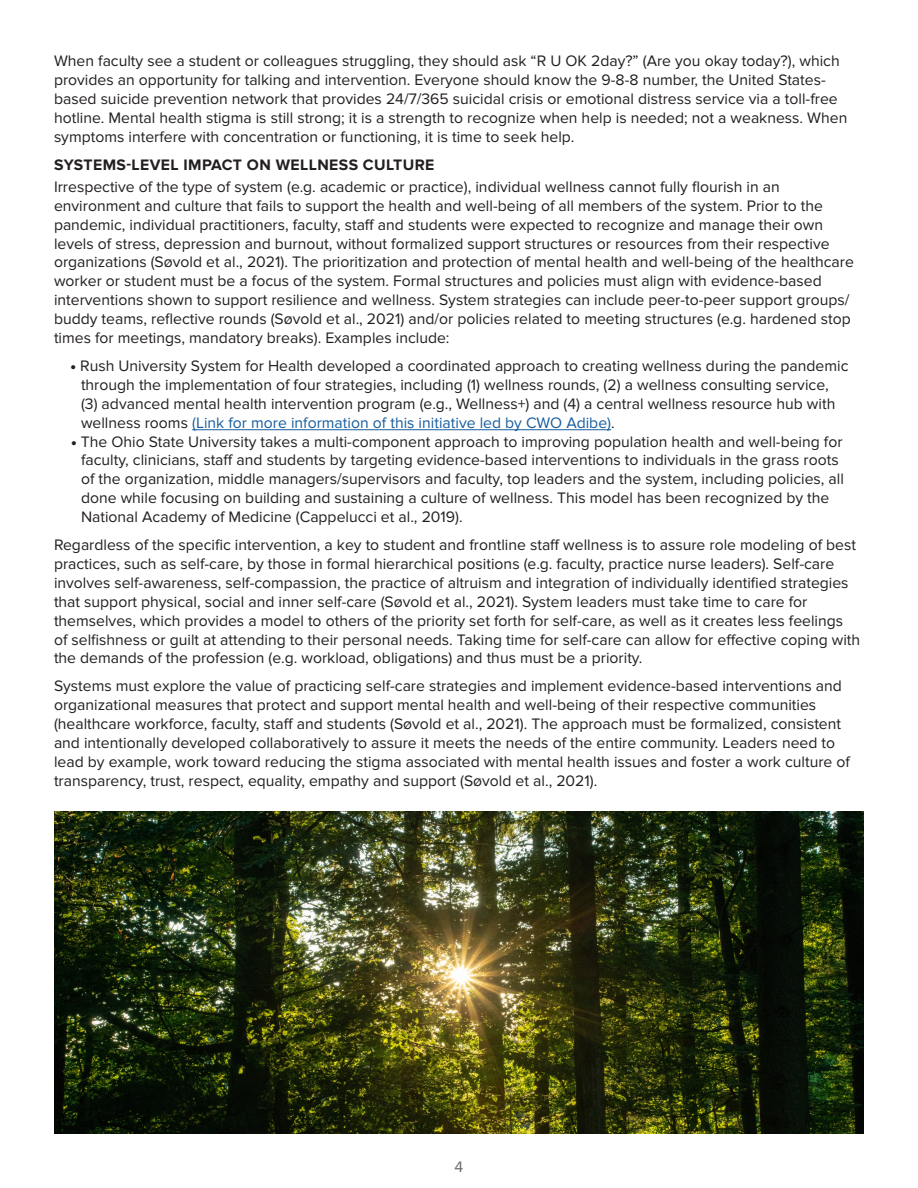
<style>
.page{position:relative;width:918px;height:1188px;background:#fff}
.page>*{position:absolute;margin:0;border:0;box-sizing:border-box;transform-origin:0 0}
.t1{font:15.75px/18.9px "Proxima Nova";color:#231f20}
.t2{font:700 15.75px "Proxima Nova";letter-spacing:.025em;color:#231f20}
.t3{font:15.75px "Proxima Nova";color:#656a6e}
.s1{font-weight:900}
.s2{color:#175d9e}
</style>
<div class="page">
<hr style="left:192px;top:429px;width:419px;height:1px;background:#175d9e">
<img style="left:54px;top:812px;width:810px;height:322px">
<p class="t1" style="left:54px;top:52px;width:795px">When faculty see a student or colleagues struggling, they should ask “R U OK 2day?” (Are you okay today?), which provides an opportunity for talking and intervention. Everyone should know the 9-8-8 number, the United States&shy;based suicide prevention network that provides 24/7/365 suicidal crisis or emotional distress service via a toll-free hotline. Mental health stigma is still strong; it is a strength to recognize when help is needed; not a weakness. When symptoms interfere with concentration or functioning, it is time to seek help.</p>
<p class="t2" style="left:54px;top:156px;width:382px">SYSTEMS-LEVEL IMPACT ON WELLNESS CULTURE</p>
<p class="t1" style="left:54px;top:177px;width:801px">Irrespective of the type of system (e.g. academic or practice), individual wellness cannot fully flourish in an environment and culture that fails to support the health and well-being of all members of the system. Prior to the pandemic, individual practitioners, faculty, staff and students were expected to recognize and manage their own levels of stress, depression and burnout, without formalized support structures or resources from their respective organizations (Søvold et al., 2021). The prioritization and protection of mental health and well-being of the healthcare worker or student must be a focus of the system. Formal structures and policies must align with evidence-based interventions shown to support resilience and wellness. System strategies can include peer-to-peer support groups/ buddy teams, reflective rounds (Søvold et al., 2021) and/or policies related to meeting structures (e.g. hardened stop times for meetings, mandatory breaks). Examples include:</p>
<p class="t1" style="left:81px;top:356px;width:769px;text-indent:-10px"><span class="s1">•</span> Rush University System for Health developed a coordinated approach to creating wellness during the pandemic through the implementation of four strategies, including (1) wellness rounds, (2) a wellness consulting service, (3) advanced mental health intervention program (e.g., Wellness+) and (4) a central wellness resource hub with wellness rooms <span class="s2">(Link for more information of this initiative led by CWO Adibe)</span>.</p>
<p class="t1" style="left:81px;top:432px;width:764px;text-indent:-10px"><span class="s1">•</span> The Ohio State University takes a multi-component approach to improving population health and well-being for faculty, clinicians, staff and students by targeting evidence-based interventions to individuals in the grass roots of the organization, middle managers/supervisors and faculty, top leaders and the system, including policies, all done while focusing on building and sustaining a culture of wellness. This model has been recognized by the National Academy of Medicine (Cappelucci et al., 2019).</p>
<p class="t1" style="left:54px;top:536px;width:808px">Regardless of the specific intervention, a key to student and frontline staff wellness is to assure role modeling of best practices, such as self-care, by those in formal hierarchical positions (e.g. faculty, practice nurse leaders). Self-care involves self-awareness, self-compassion, the practice of altruism and integration of individually identified strategies that support physical, social and inner self-care (Søvold et al., 2021). System leaders must take time to care for themselves, which provides a model to others of the priority set forth for self-care, as well as it creates less feelings of selfishness or guilt at attending to their personal needs. Taking time for self-care can allow for effective coping with the demands of the profession (e.g. workload, obligations) and thus must be a priority.</p>
<p class="t1" style="left:54px;top:677px;width:798px">Systems must explore the value of practicing self-care strategies and implement evidence-based interventions and organizational measures that protect and support mental health and well-being of their respective communities (healthcare workforce, faculty, staff and students (Søvold et al., 2021). The approach must be formalized, consistent and intentionally developed collaboratively to assure it meets the needs of the entire community. Leaders need to lead by example, work toward reducing the stigma associated with mental health issues and foster a work culture of transparency, trust, respect, equality, empathy and support (Søvold et al., 2021).</p>
<p class="t3" style="left:455px;top:1157px;width:10px">4</p>
</div>
